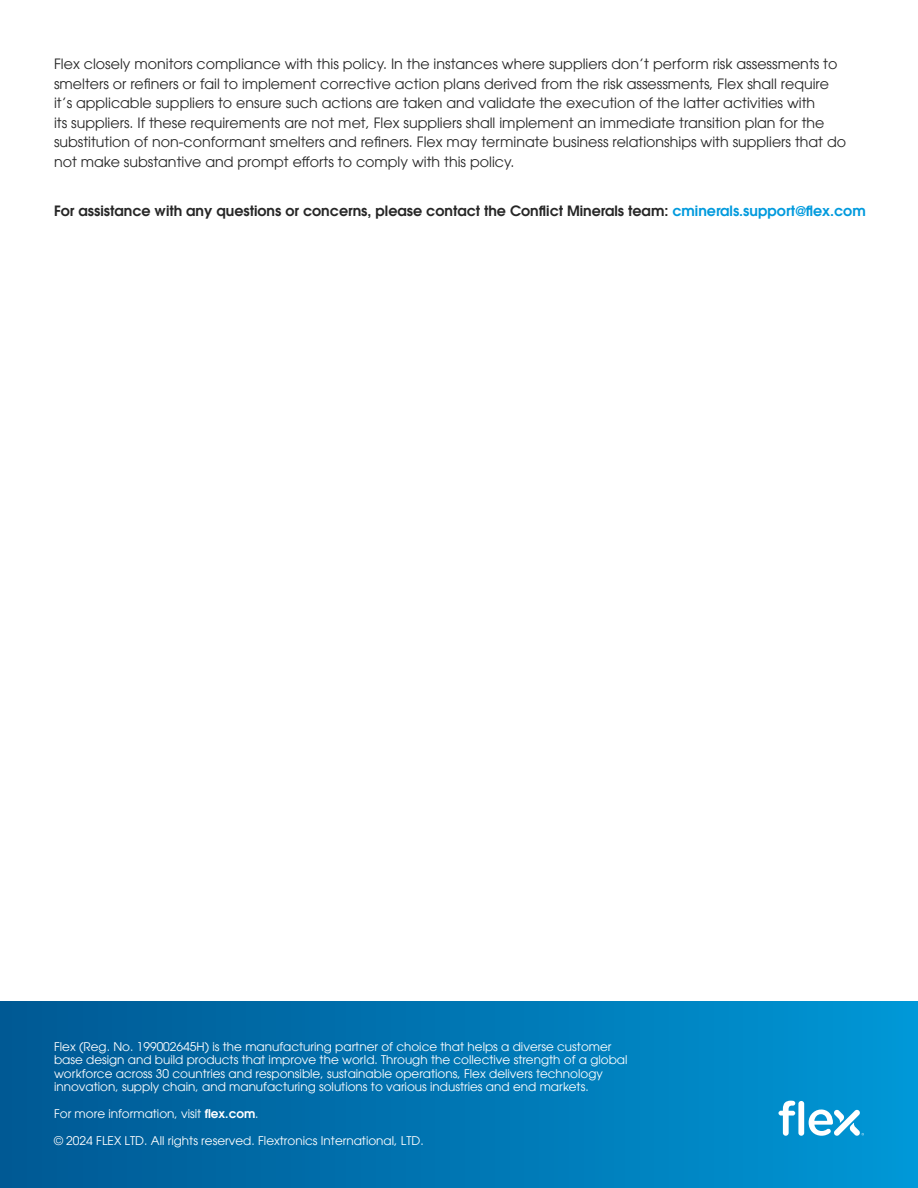
<style>
.page{position:relative;width:918px;height:1188px;background:#fff}
.page>*{position:absolute;margin:0;border:0;box-sizing:border-box;transform-origin:0 0}
.t1{font:14.25px/19.5px "ITC Avant Garde Pro";color:#262626}
.t2{font:600 14.25px "ITC Avant Garde Pro";color:#262626}
.t3{font:12px/13.5px "ITC Avant Garde Pro";color:#fff}
.s1{color:#009add}
.s2{font-weight:600}
</style>
<div class="page">
<div style="left:0;top:1002px;width:918px;height:186px;background:linear-gradient(to right,#005792,#0097d5)"></div>
<svg style="left:778px;top:1101px;width:17px;height:35px"></svg>
<div style="left:798px;top:1101px;width:6px;height:35px;background:#fff;border-radius:3px"></div>
<svg style="left:809px;top:1108px;width:68px;height:33px"></svg>
<p class="t1" style="left:54px;top:54px;width:794px">Flex closely monitors compliance with this policy. In the instances where suppliers don’t perform risk assessments to smelters or refiners or fail to implement corrective action plans derived from the risk assessments, Flex shall require it’s applicable suppliers to ensure such actions are taken and validate the execution of the latter activities with<br>its suppliers. If these requirements are not met, Flex suppliers shall implement an immediate transition plan for the substitution of non-conformant smelters and refiners. Flex may terminate business relationships with suppliers that do not make substantive and prompt efforts to comply with this policy.</p>
<p class="t2" style="left:54px;top:201px;width:813px">For assistance with any questions or concerns, please contact the Conflict Minerals team: <span class="s1">cminerals.support@flex.com</span></p>
<p class="t3" style="left:54px;top:1039px;width:575px">Flex (Reg. No. 199002645H) is the manufacturing partner of choice that helps a diverse customer base design and build products that improve the world. Through the collective strength of a global workforce across 30 countries and responsible, sustainable operations, Flex delivers technology innovation, supply chain, and manufacturing solutions to various industries and end markets.</p>
<p class="t3" style="left:54px;top:1107px;width:206px">For more information, visit <span class="s2">flex.com</span>.</p>
<p class="t3" style="left:54px;top:1134px;width:371px">© 2024 FLEX LTD. All rights reserved. Flextronics International, LTD.</p>
</div>
